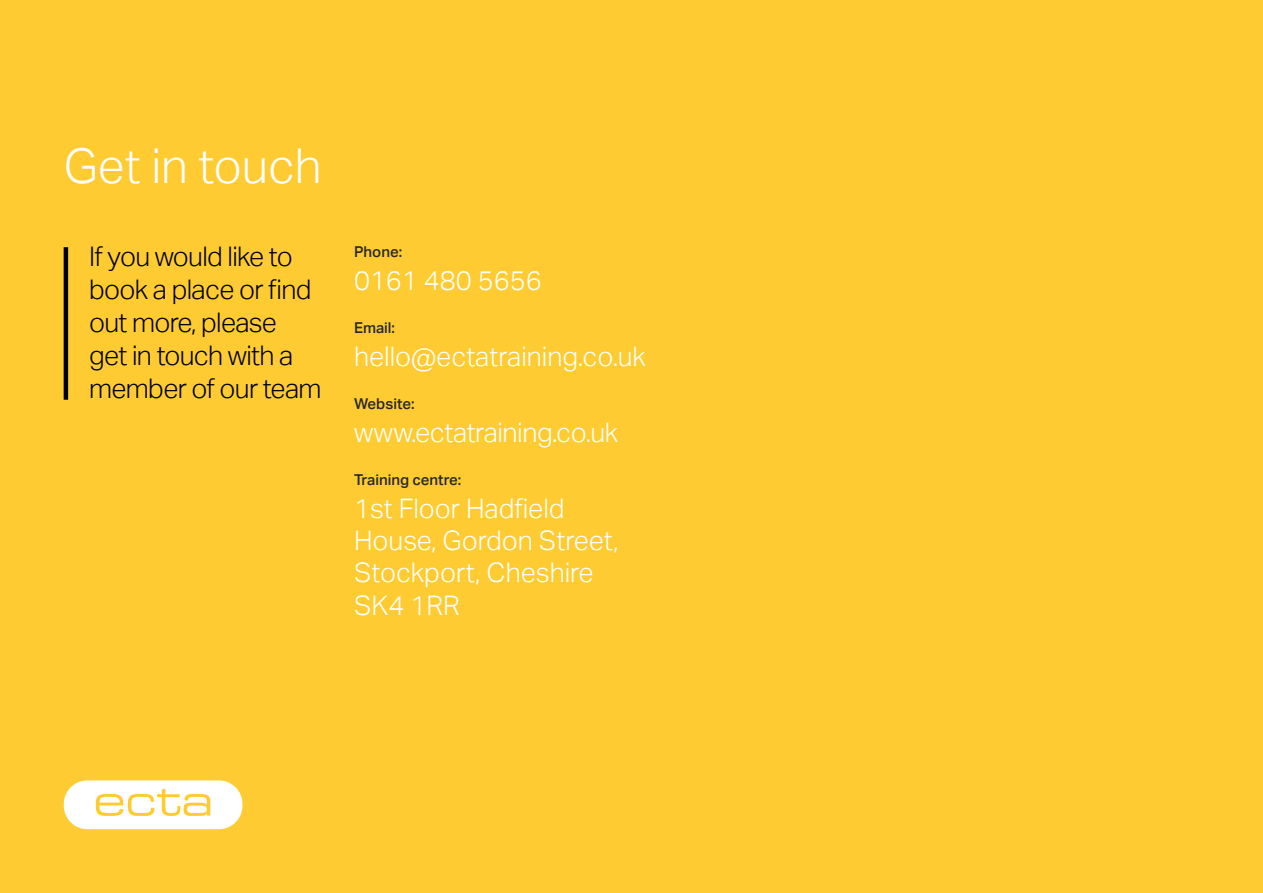
<style>
.page{position:relative;width:1263px;height:893px;background:#fecc32}
.page>*{position:absolute;margin:0;border:0;box-sizing:border-box;transform-origin:0 0}
.t1{font:300 48px "Aktiv Grotesk";color:#fff}
.t2{font:300 27px/32.4px "Aktiv Grotesk";color:#fff}
.t3{font:300 27px/33px "Aktiv Grotesk";letter-spacing:-.025em;color:#000}
.t4{font:500 15px "Aktiv Grotesk";color:#282827}
</style>
<div class="page">
<div style="left:64px;top:780px;width:178px;height:49px;background:#fff;border-radius:23px"></div>
<svg style="left:96px;top:789px;width:114px;height:27px"></svg>
<hr style="left:64px;top:247px;width:4px;height:153px;background:#000">
<h1 class="t1" style="left:64px;top:138px;width:259px">Get in touch</h1>
<p class="t3" style="left:89px;top:241px;width:234px">If you would like to book a place or find out more, please get in touch with a member of our team</p>
<p class="t4" style="left:354px;top:243px;width:50px">Phone:</p>
<p class="t2" style="left:354px;top:264px;width:189px">0161 480 5656</p>
<p class="t4" style="left:354px;top:319px;width:43px">Email:</p>
<p class="t2" style="left:354px;top:340px;width:293px">hello@ectatraining.co.uk</p>
<p class="t4" style="left:354px;top:395px;width:62px">Website:</p>
<p class="t2" style="left:354px;top:416px;width:265px">www.ectatraining.co.uk</p>
<p class="t4" style="left:354px;top:471px;width:109px">Training centre:</p>
<p class="t2" style="left:354px;top:492px;width:266px">1st Floor Hadfield<br>House, Gordon Street,<br>Stockport, Cheshire<br>SK4 1RR</p>
</div>
